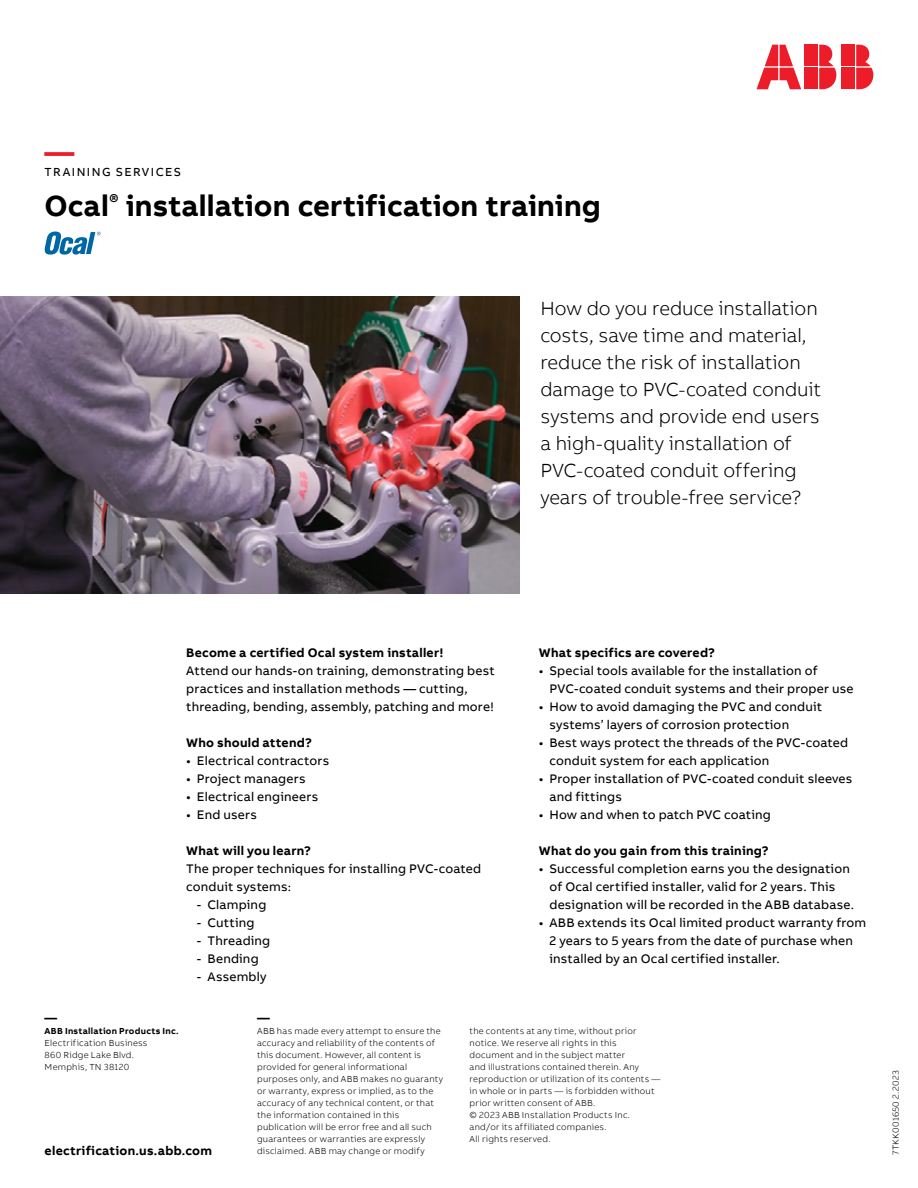
<style>
.page{position:relative;width:918px;height:1188px;background:#fff}
.page>*{position:absolute;margin:0;border:0;box-sizing:border-box;transform-origin:0 0}
.t1{font:700 30px "AB Bvoice";color:#000}
.t2{font:700 30px "AB Bvoice";color:#ed1c29}
.t3{font:300 19.5px/27px "AB Bvoice";letter-spacing:-.005em;color:#000}
.t4{font:12.75px/18px "AB Bvoice";letter-spacing:.015em;color:#000}
.t5{font:700 12.75px "AB Bvoice";letter-spacing:.02em;color:#000}
.t6{font:12px "AB Bvoice";letter-spacing:.12em;color:#000}
.t7{font:300 9px/12px "AB Bvoice";letter-spacing:.025em;color:#000}
.t8{font:700 9px "AB Bvoice";letter-spacing:.03em;color:#000}
</style>
<div class="page">
<img style="left:0;top:297px;width:519px;height:296px">
<div style="left:842px;top:45px;width:13px;height:21px;background:#ed1c29"></div>
<div style="left:842px;top:68px;width:13px;height:21px;background:#ed1c29"></div>
<svg style="left:856px;top:45px;width:17px;height:44px"></svg>
<svg style="left:757px;top:45px;width:44px;height:44px"></svg>
<div style="left:805px;top:45px;width:13px;height:21px;background:#ed1c29"></div>
<div style="left:805px;top:68px;width:13px;height:21px;background:#ed1c29"></div>
<svg style="left:819px;top:45px;width:17px;height:44px"></svg>
<svg style="left:45px;top:232px;width:56px;height:23px"></svg>
<h1 class="t2" style="left:45px;top:132px;width:31px">—</h1>
<p class="t6" style="left:45px;top:165px;width:138px">TRAINING SERVICES</p>
<h1 class="t1" style="left:45px;top:186px;width:558px">Ocal<sup>®</sup> installation certification training</h1>
<p class="t3" style="left:540px;top:295px;width:282px">How do you reduce installation costs, save time and material, reduce the risk of installation damage to PVC-coated conduit systems and provide end users a high-quality installation of<br>PVC-coated conduit offering years of trouble-free service?</p>
<p class="t5" style="left:186px;top:644px;width:259px">Become a certified Ocal system installer!</p>
<p class="t4" style="left:186px;top:661px;width:310px">Attend our hands-on training, demonstrating best practices and installation methods — cutting, threading, bending, assembly, patching and more!</p>
<p class="t5" style="left:186px;top:734px;width:127px">Who should attend?</p>
<p class="t4" style="left:186px;top:751px;width:145px">• Electrical contractors</p>
<p class="t4" style="left:186px;top:769px;width:121px">• Project managers</p>
<p class="t4" style="left:186px;top:787px;width:133px">• Electrical engineers</p>
<p class="t4" style="left:186px;top:805px;width:72px">• End users</p>
<p class="t5" style="left:186px;top:842px;width:126px">What will you learn?</p>
<p class="t4" style="left:186px;top:859px;width:296px">The proper techniques for installing PVC-coated conduit systems:</p>
<p class="t4" style="left:197px;top:895px;width:71px">- Clamping</p>
<p class="t4" style="left:197px;top:913px;width:59px">- Cutting</p>
<p class="t4" style="left:197px;top:931px;width:75px">- Threading</p>
<p class="t4" style="left:197px;top:949px;width:63px">- Bending</p>
<p class="t4" style="left:197px;top:967px;width:71px">- Assembly</p>
<p class="t5" style="left:539px;top:644px;width:178px">What specifics are covered?</p>
<p class="t4" style="left:549px;top:661px;width:306px;text-indent:-11px">• Special tools available for the installation of<br>PVC-coated conduit systems and their proper use</p>
<p class="t4" style="left:549px;top:697px;width:274px;text-indent:-11px">• How to avoid damaging the PVC and conduit systems’ layers of corrosion protection</p>
<p class="t4" style="left:549px;top:733px;width:300px;text-indent:-11px">• Best ways protect the threads of the PVC-coated conduit system for each application</p>
<p class="t4" style="left:549px;top:769px;width:304px;text-indent:-11px">• Proper installation of PVC-coated conduit sleeves and fittings</p>
<p class="t4" style="left:539px;top:805px;width:234px">• How and when to patch PVC coating</p>
<p class="t5" style="left:539px;top:842px;width:231px">What do you gain from this training?</p>
<p class="t4" style="left:549px;top:859px;width:306px;text-indent:-11px">• Successful completion earns you the designation of Ocal certified installer, valid for 2 years. This designation will be recorded in the ABB database.</p>
<p class="t4" style="left:549px;top:914px;width:318px;text-indent:-11px">• ABB extends its Ocal limited product warranty from<br>2 years to 5 years from the date of purchase when installed by an Ocal certified installer.</p>
<p class="t5" style="left:45px;top:1010px;width:14px">—</p>
<p class="t8" style="left:45px;top:1025px;width:136px">ABB Installation Products Inc.</p>
<p class="t7" style="left:45px;top:1037px;width:104px">Electrification Business<br>860 Ridge Lake Blvd.<br>Memphis, TN 38120</p>
<p class="t5" style="left:45px;top:1143px;width:169px">electrification.us.abb.com</p>
<p class="t5" style="left:257px;top:1010px;width:14px">—</p>
<p class="t7" style="left:257px;top:1025px;width:187px">ABB has made every attempt to ensure the accuracy and reliability of the contents of this document. However, all content is provided for general informational purposes only, and ABB makes no guaranty or warranty, express or implied, as to the accuracy of any technical content, or that the information contained in this publication will be error free and all such guarantees or warranties are expressly disclaimed. ABB may change or modify</p>
<p class="t7" style="left:470px;top:1025px;width:192px">the contents at any time, without prior notice. We reserve all rights in this document and in the subject matter<br>and illustrations contained therein. Any reproduction or utilization of its contents — in whole or in parts — is forbidden without prior written consent of ABB.<br>© 2023 ABB Installation Products Inc. and/or its affiliated companies.<br>All rights reserved.</p>
<p class="t7" style="left:890px;top:1155px;width:87px;rotate:-90deg">7TKK001650 2.2023</p>
</div>
